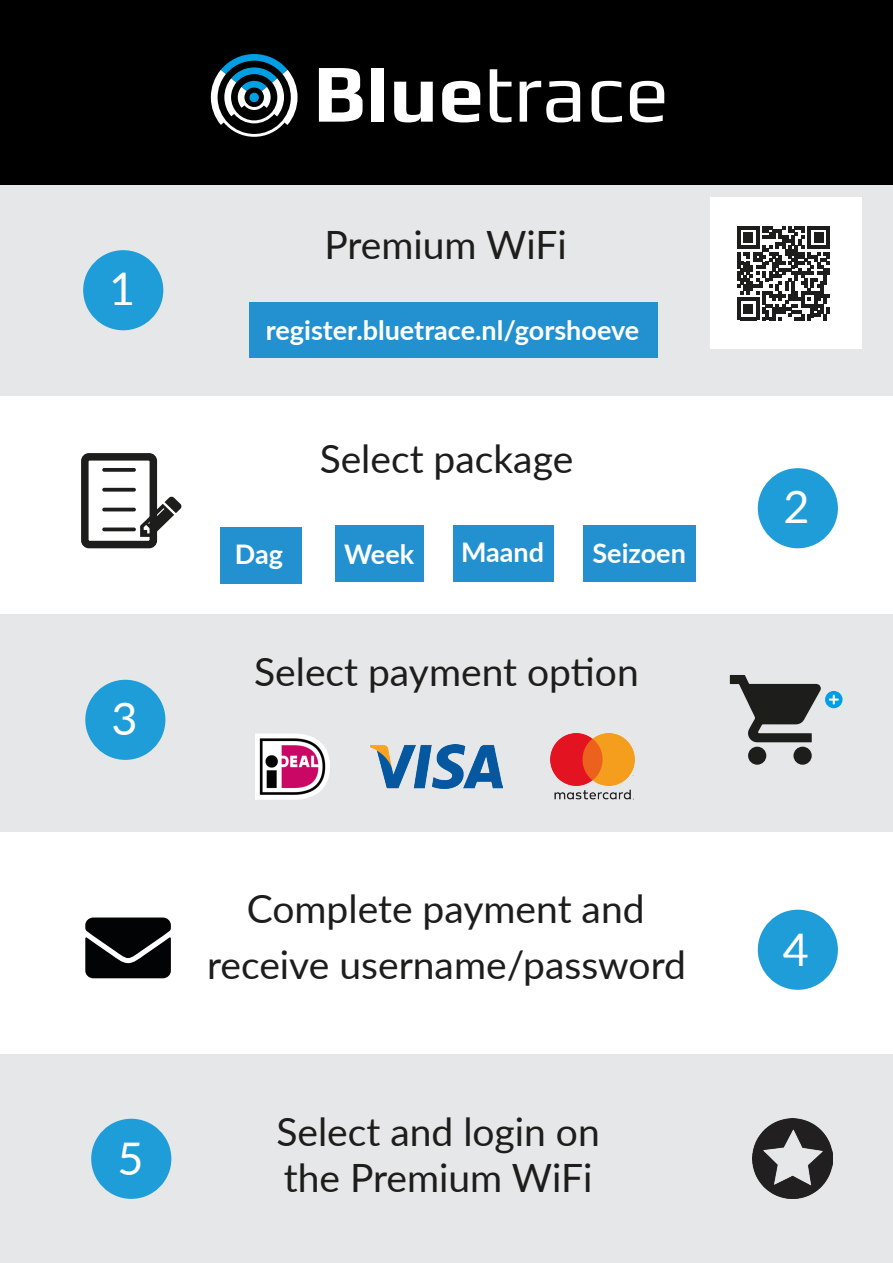
<style>
.page{position:relative;width:893px;height:1263px;background:#fff}
.page>*{position:absolute;margin:0;border:0;box-sizing:border-box;transform-origin:0 0}
.t1{font:45px "Lato";color:#fff}
.t2{font:39px "Lato";color:#1d1d1b}
.t3{font:700 27px "Lato";color:#fff}
</style>
<div class="page">
<div style="left:758px;top:910px;width:80px;height:80px;background:#1e9dd9;border-radius:50%"></div>
<div style="left:0;top:0;width:893px;height:185px;background:#000"></div>
<div style="left:371px;top:68px;width:12px;height:54px;background:#fff"></div>
<svg style="left:394px;top:82px;width:39px;height:40px"></svg>
<svg style="left:442px;top:81px;width:38px;height:41px"></svg>
<svg style="left:490px;top:69px;width:21px;height:53px"></svg>
<svg style="left:520px;top:81px;width:60px;height:41px"></svg>
<svg style="left:592px;top:81px;width:30px;height:41px"></svg>
<svg style="left:630px;top:81px;width:34px;height:41px"></svg>
<svg style="left:319px;top:68px;width:44px;height:54px"></svg>
<svg style="left:211px;top:54px;width:87px;height:83px"></svg>
<div style="left:0;top:185px;width:893px;height:210px;background:#e6e7e8"></div>
<div style="left:249px;top:303px;width:409px;height:55px;background:#2391d0"></div>
<div style="left:758px;top:468px;width:80px;height:80px;background:#1e9dd9;border-radius:50%"></div>
<div style="left:710px;top:197px;width:152px;height:152px;background:#fff"></div>
<div style="left:83px;top:250px;width:80px;height:80px;background:#1e9dd9;border-radius:50%"></div>
<svg style="left:737px;top:226px;width:93px;height:94px"></svg>
<div style="left:81px;top:453px;width:76px;height:95px;border:8px solid #1d1d1b;border-radius:4px"></div>
<svg style="left:102px;top:468px;width:34px;height:4px"></svg>
<svg style="left:102px;top:488px;width:34px;height:4px"></svg>
<hr style="left:102px;top:508px;width:34px;height:3px;background:#1d1d1b;border-radius:2px">
<svg style="left:102px;top:527px;width:34px;height:4px"></svg>
<svg style="left:140px;top:497px;width:42px;height:40px"></svg>
<div style="left:220px;top:527px;width:82px;height:57px;background:#2391d0"></div>
<div style="left:335px;top:526px;width:89px;height:56px;background:#2391d0"></div>
<div style="left:454px;top:526px;width:100px;height:56px;background:#2391d0"></div>
<div style="left:584px;top:526px;width:112px;height:56px;background:#2391d0"></div>
<div style="left:0;top:614px;width:893px;height:217px;background:#e6e7e8"></div>
<div style="left:85px;top:680px;width:80px;height:80px;background:#1e9dd9;border-radius:50%"></div>
<img style="left:255px;top:734px;width:75px;height:66px">
<img style="left:371px;top:744px;width:132px;height:44px">
<img style="left:551px;top:733px;width:83px;height:66px">
<div style="left:0;top:1054px;width:893px;height:209px;background:#e6e7e8"></div>
<div style="left:91px;top:1119px;width:80px;height:80px;background:#1e9dd9;border-radius:50%"></div>
<img style="left:753px;top:1119px;width:80px;height:79px">
<svg style="left:730px;top:675px;width:91px;height:67px"></svg>
<div style="left:793px;top:747px;width:19px;height:18px;background:#1d1d1b;border-radius:50%"></div>
<div style="left:748px;top:747px;width:18px;height:18px;background:#1d1d1b;border-radius:50%"></div>
<div style="left:825px;top:691px;width:17px;height:17px;background:#009fe3;border-radius:50%"></div>
<svg style="left:829px;top:695px;width:10px;height:9px"></svg>
<svg style="left:85px;top:917px;width:86px;height:61px;background:#212223"></svg>
<p class="t1" style="left:109px;top:256px;width:28px">1</p>
<p class="t1" style="left:112px;top:686px;width:28px">3</p>
<p class="t1" style="left:117px;top:1126px;width:28px">5</p>
<p class="t2" style="left:324px;top:217px;width:244px">Premium WiFi</p>
<p class="t3" style="left:266px;top:310px;width:375px">register.bluetrace.nl/gorshoeve</p>
<p class="t2" style="left:320px;top:431px;width:255px">Select package</p>
<p class="t3" style="left:235px;top:534px;width:50px">Dag</p>
<p class="t3" style="left:344px;top:535px;width:71px">Week</p>
<p class="t3" style="left:461px;top:533px;width:85px">Maand</p>
<p class="t3" style="left:592px;top:533px;width:95px">Seizoen</p>
<p class="t2" style="left:254px;top:644px;width:386px">Select payment option</p>
<p class="t2" style="left:247px;top:881px;width:399px">Complete payment and</p>
<p class="t2" style="left:207px;top:937px;width:480px">receive username/password</p>
<p class="t2" style="left:276px;top:1103px;width:325px">Select and login on</p>
<p class="t2" style="left:284px;top:1150px;width:310px">the Premium WiFi</p>
<p class="t1" style="left:783px;top:475px;width:28px">2</p>
<p class="t1" style="left:783px;top:917px;width:28px">4</p>
</div>
